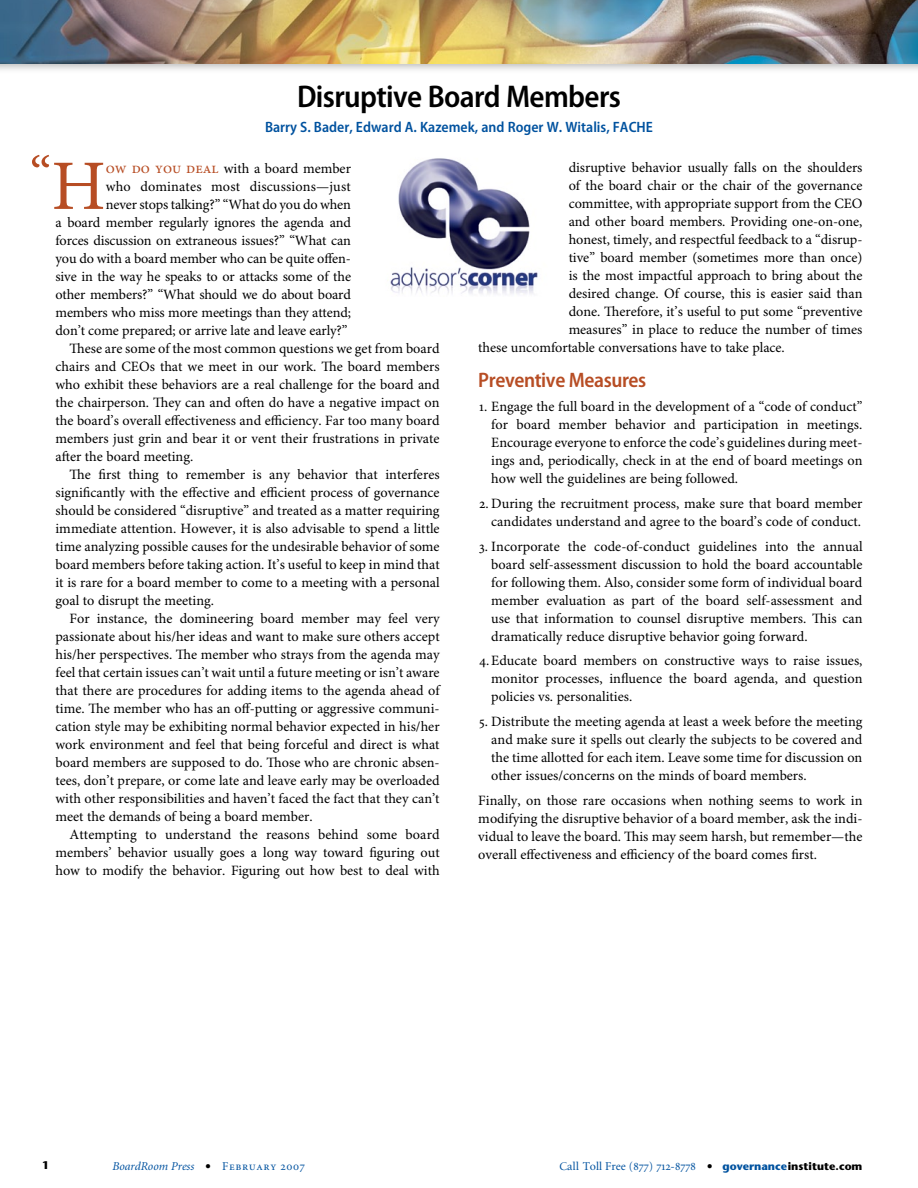
<style>
.page{position:relative;width:918px;height:1188px;background:#fff}
.page>*{position:absolute;margin:0;border:0;box-sizing:border-box;transform-origin:0 0}
.First_Paragraph{font:70.95px "Minion Pro";color:#b74d24}
.t1{font:600 semi-condensed 31.5px "Myriad Pro";letter-spacing:-.02em;color:#000}
.t2{font:600 semi-condensed 21px "Myriad Pro";letter-spacing:-.02em;color:#b74d24}
.t3{font:600 semi-condensed 15px "Myriad Pro";color:#00529f}
.body_text{font:14.25px/18px "Minion Pro";letter-spacing:-.005em;color:#000;text-align:justify}
.bulleted_body_text{font:14.25px/18px "Minion Pro";color:#000;text-align:justify}
.First_Paragraph-2{font:14.25px/18px "Minion Pro";letter-spacing:-.01em;color:#000;text-align:right}
.t4{font:12px "Minion Regular SC";color:#00529f}
.t5{font:italic 12px "Minion";color:#00529f}
.s1{font-size:15.6px;color:#b74d24}
.s2{font-family:"Berkeley";font-weight:900;font-style:normal;color:#000}
.s3{font-family:"Minion Regular SC";font-style:normal}
.s4{font-family:"Berkeley";font-weight:500}
.s5{font-family:"Minion"}
.s6{font-family:"Berkeley";font-weight:900;color:#000}
.s7{font-family:"Stone Sans Std";font-weight:700;font-size:10.95px}
.s8{font-family:"Stone Sans Std";font-weight:700;font-size:10.95px;color:#000}
</style>
<div class="page">
<div style="left:0;top:0;width:918px;height:74px;background:#000;opacity:.3"></div>
<img style="left:0;top:0;width:918px;height:63px">
<img style="left:390px;top:158px;width:148px;height:137px">
<h1 class="t1" style="left:297px;top:79px;width:325px">Disruptive Board Members</h1>
<h1 class="t3" style="left:265px;top:118px;width:389px">Barry S. Bader, Edward A. Kazemek, and Roger W. Witalis, FACHE</h1>
<p class="First_Paragraph" style="left:30px;top:144px;width:78px">H<sup>“</sup></p>
<p class="First_Paragraph-2" style="left:56px;top:160px;width:297px"><span class="s1">ow do you deal</span> with a board member<br>who dominates most discussions—just<br>never stops talking?” “What do you do when<br>a board member regularly ignores the agenda and forces discussion on extraneous issues?” “What can you do with a board member who can be quite offen&shy;sive in the way he speaks to or attacks some of the other members?” “What should we do about board members who miss more meetings than they attend; don’t come prepared; or arrive late and leave early?”</p>
<p class="body_text" style="left:56px;top:340px;width:386px;text-indent:14px">These are some of the most common questions we get from board chairs and CEOs that we meet in our work. The board members who exhibit these behaviors are a real challenge for the board and the chairperson. They can and often do have a negative impact on the board’s overall effectiveness and efficiency. Far too many board members just grin and bear it or vent their frustrations in private after the board meeting.</p>
<p class="body_text" style="left:56px;top:466px;width:386px;text-indent:14px">The first thing to remember is any behavior that interferes significantly with the effective and efficient process of governance should be considered “disruptive” and treated as a matter requiring immediate attention. However, it is also advisable to spend a little time analyzing possible causes for the undesirable behavior of some board members before taking action. It’s useful to keep in mind that it is rare for a board member to come to a meeting with a personal goal to disrupt the meeting.</p>
<p class="body_text" style="left:56px;top:610px;width:386px;text-indent:14px">For instance, the domineering board member may feel very passionate about his/her ideas and want to make sure others accept his/her perspectives. The member who strays from the agenda may feel that certain issues can’t wait until a future meeting or isn’t aware that there are procedures for adding items to the agenda ahead of time. The member who has an off-putting or aggressive communi&shy;cation style may be exhibiting normal behavior expected in his/her work environment and feel that being forceful and direct is what board members are supposed to do. Those who are chronic absen&shy;tees, don’t prepare, or come late and leave early may be overloaded with other responsibilities and haven’t faced the fact that they can’t meet the demands of being a board member.</p>
<p class="body_text" style="left:56px;top:826px;width:386px;text-indent:14px">Attempting to understand the reasons behind some board members’ behavior usually goes a long way toward figuring out how to modify the behavior. Figuring out how best to deal with</p>
<p class="body_text" style="left:569px;top:159px;width:295px">disruptive behavior usually falls on the shoulders</p>
<p class="body_text" style="left:569px;top:177px;width:295px">of the board chair or the chair of the governance</p>
<p class="body_text" style="left:569px;top:195px;width:295px">committee, with appropriate support from the CEO</p>
<p class="body_text" style="left:569px;top:213px;width:295px">and other board members. Providing one-on-one,</p>
<p class="body_text" style="left:569px;top:231px;width:295px">honest, timely, and respectful feedback to a “disrup-</p>
<p class="body_text" style="left:569px;top:249px;width:295px">tive” board member (sometimes more than once)</p>
<p class="body_text" style="left:569px;top:267px;width:295px">is the most impactful approach to bring about the</p>
<p class="body_text" style="left:569px;top:285px;width:295px">desired change. Of course, this is easier said than</p>
<p class="body_text" style="left:569px;top:303px;width:295px">done. Therefore, it’s useful to put some “preventive</p>
<p class="body_text" style="left:569px;top:321px;width:295px">measures” in place to reduce the number of times</p>
<p class="body_text" style="left:478px;top:339px;width:308px">these uncomfortable conversations have to take place.</p>
<h2 class="t2" style="left:478px;top:368px;width:170px">Preventive Measures</h2>
<p class="bulleted_body_text" style="left:491px;top:398px;width:373px;text-indent:-12px">1. Engage the full board in the development of a “code of conduct” for board member behavior and participation in meetings.<br>Encourage everyone to enforce the code’s guidelines during meet&shy;ings and, periodically, check in at the end of board meetings on how well the guidelines are being followed.</p>
<p class="bulleted_body_text" style="left:479px;top:495px;width:385px;text-align:right">2. During the recruitment process, make sure that board member candidates understand and agree to the board’s code of conduct.</p>
<p class="bulleted_body_text" style="left:491px;top:538px;width:373px;text-indent:-12px">3. Incorporate the code-of-conduct guidelines into the annual board self-assessment discussion to hold the board accountable for following them. Also, consider some form of individual board member evaluation as part of the board self-assessment and use that information to counsel disruptive members. This can dramatically reduce disruptive behavior going forward.</p>
<p class="bulleted_body_text" style="left:491px;top:652px;width:373px;text-indent:-12px">4.Educate board members on constructive ways to raise issues, monitor processes, influence the board agenda, and question policies vs. personalities.</p>
<p class="bulleted_body_text" style="left:491px;top:713px;width:373px;text-indent:-12px">5. Distribute the meeting agenda at least a week before the meeting and make sure it spells out clearly the subjects to be covered and the time allotted for each item. Leave some time for discussion on other issues/concerns on the minds of board members.</p>
<p class="body_text" style="left:478px;top:792px;width:386px">Finally, on those rare occasions when nothing seems to work in modifying the disruptive behavior of a board member, ask the indi&shy;vidual to leave the board. This may seem harsh, but remember—the overall effectiveness and efficiency of the board comes first.</p>
<p class="t5" style="left:112px;top:1160px;width:194px">BoardRoom Press <span class="s2">•</span> <span class="s3">February 2007</span></p>
<p class="t4" style="left:559px;top:1160px;width:305px"><span class="s4">Call</span> <span class="s5">Toll Free</span> (877) 712-8778 <span class="s6">•</span> <span class="s7">governance</span><span class="s8">institute.com</span></p>
</div>
